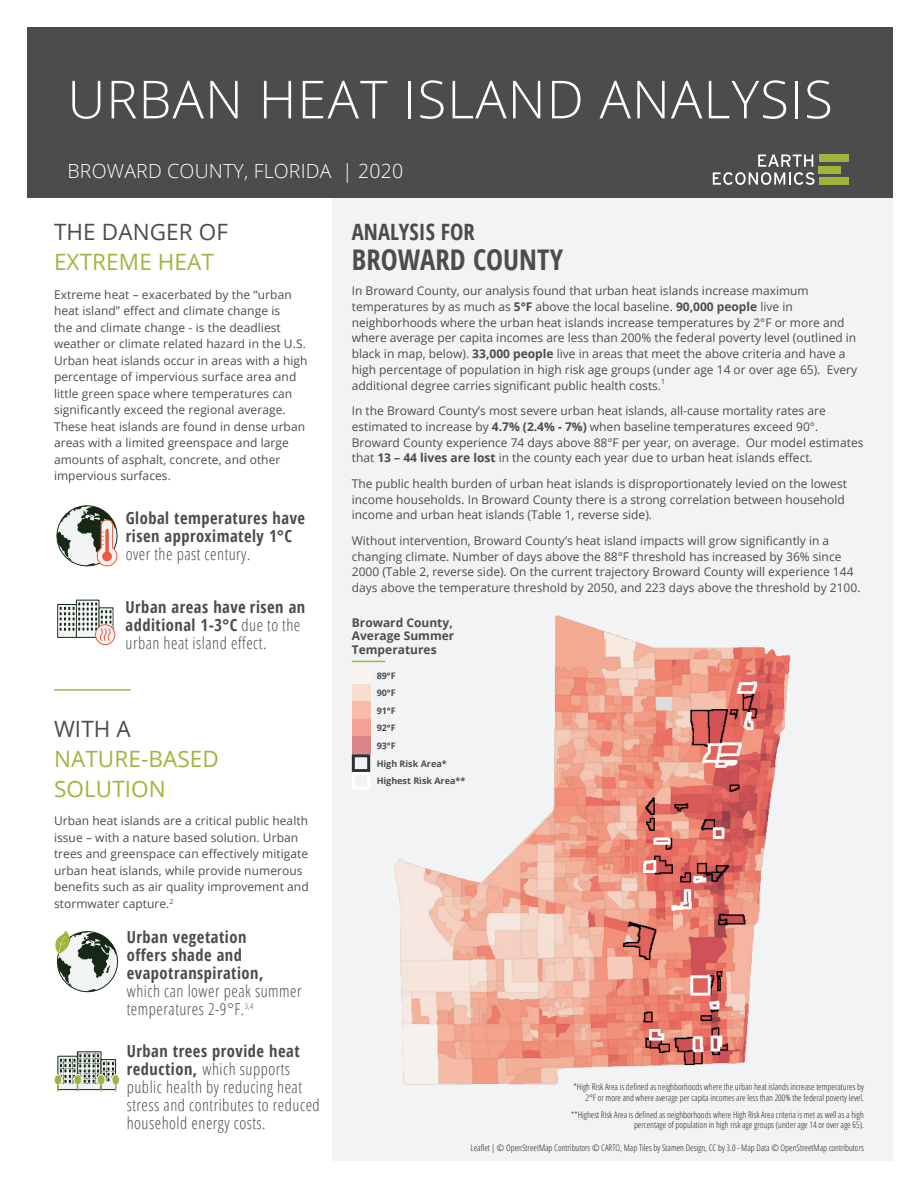
<style>
.page{position:relative;width:918px;height:1188px;background:#fff}
.page>*{position:absolute;margin:0;border:0;box-sizing:border-box;transform-origin:0 0}
.t1{font:300 52.5px "Open Sans";letter-spacing:.02em;color:#fff}
.t2{font:700 condensed 28.5px "Open Sans";letter-spacing:.005em;color:#4b4c4d}
.t3{font:22.5px/30px "Open Sans";letter-spacing:.005em;color:#a2b43a}
.t4{font:22.5px "Open Sans";letter-spacing:.005em;color:#4b4c4d}
.t5{font:700 condensed 22.5px "Open Sans";letter-spacing:.005em;color:#4b4c4d}
.t6{font:300 19.5px "Open Sans";letter-spacing:.01em;color:#fff}
.t7{font:300 condensed 16.5px/18px "Open Sans";letter-spacing:.03em;color:#4b4c4d}
.t8{font:700 condensed 16.5px/18px "Open Sans";letter-spacing:.03em;color:#4b4c4d}
.t9{font:12px/16.5px "Open Sans";color:#4b4c4d}
.t10{font:700 12px/13.5px "Open Sans";color:#4b4c4d}
.t11{font:300 condensed 9px/10.5px "Open Sans";color:#231f20;text-align:right}
.t12{font:700 9px/17.5px "Open Sans";color:#4b4c4d;text-align:justify}
.t13{font:7.05px "Open Sans";color:#4b4c4d}
.s1{font-weight:300}
.s2{font-weight:700}
</style>
<div class="page">
<div style="left:332px;top:194px;width:560px;height:967px;background:#f2f3f4"></div>
<div style="left:27px;top:27px;width:865px;height:171px;background:#4b4c4d"></div>
<svg style="left:713px;top:155px;width:102px;height:30px"></svg>
<div style="left:819px;top:154px;width:29px;height:8px;background:#a2b33a"></div>
<div style="left:819px;top:166px;width:22px;height:7px;background:#a2b33a"></div>
<div style="left:819px;top:177px;width:29px;height:8px;background:#a2b33a"></div>
<img style="left:351px;top:615px;width:440px;height:470px">
<hr style="left:55px;top:689px;width:75px;height:2px;background:#a2b43a">
<div style="left:57px;top:604px;width:20px;height:34px;border:1px solid #152915"></div>
<svg style="left:96px;top:625px;width:19px;height:20px"></svg>
<div style="left:95px;top:624px;width:20px;height:21px;border:1px solid #f0593c;border-radius:50%"></div>
<svg style="left:59px;top:602px;width:53px;height:40px"></svg>
<svg style="left:56px;top:505px;width:62px;height:62px"></svg>
<svg style="left:55px;top:930px;width:64px;height:63px"></svg>
<div style="left:54px;top:1075px;width:8px;height:10px;background:#a1b33b;border-radius:50%"></div>
<div style="left:54px;top:1074px;width:8px;height:11px;border:1px solid #f3f5f5;border-radius:50%"></div>
<div style="left:112px;top:1075px;width:7px;height:10px;background:#a1b33b;border-radius:50%"></div>
<div style="left:112px;top:1074px;width:8px;height:11px;border:1px solid #f3f5f5;border-radius:50%"></div>
<svg style="left:57px;top:1054px;width:59px;height:38px"></svg>
<div style="left:352px;top:666px;width:18px;height:18px;background:#faf4f1"></div>
<div style="left:352px;top:684px;width:18px;height:18px;background:#faddd1"></div>
<div style="left:352px;top:701px;width:18px;height:18px;background:#f8bbaa"></div>
<div style="left:352px;top:719px;width:18px;height:18px;background:#f5a296"></div>
<div style="left:352px;top:736px;width:18px;height:18px;background:#d98589"></div>
<hr style="left:353px;top:661px;width:32px;height:1px;background:#a2b43a">
<div style="left:352px;top:754px;width:18px;height:18px;border:3px solid #312f30"></div>
<div style="left:352px;top:772px;width:18px;height:18px;border:3px solid #fff"></div>
<h1 class="t1" style="left:68px;top:63px;width:767px">URBAN HEAT ISLAND ANALYSIS</h1>
<h3 class="t6" style="left:68px;top:158px;width:337px">BROWARD COUNTY, FLORIDA | 2020</h3>
<h3 class="t4" style="left:54px;top:216px;width:176px">THE DANGER OF</h3>
<h3 class="t3" style="left:54px;top:246px;width:162px">EXTREME HEAT</h3>
<p class="t9" style="left:54px;top:286px;width:255px">Extreme heat – exacerbated by the “urban heat island” effect and climate change is<br>the and climate change - is the deadliest weather or climate related hazard in the U.S.<br>Urban heat islands occur in areas with a high percentage of impervious surface area and little green space where temperatures can significantly exceed the regional average.<br>These heat islands are found in dense urban areas with a limited greenspace and large amounts of asphalt, concrete, and other impervious surfaces.</p>
<h3 class="t8" style="left:126px;top:509px;width:181px">Global temperatures have risen approximately 1°C</h3>
<h3 class="t7" style="left:126px;top:544px;width:126px">over the past century.</h3>
<h3 class="t8" style="left:125px;top:598px;width:181px">Urban areas have risen an additional 1-3°C <span class="s1">due to the urban heat island effect.</span></h3>
<h3 class="t4" style="left:54px;top:713px;width:78px">WITH A</h3>
<h3 class="t3" style="left:54px;top:743px;width:167px">NATURE-BASED<br>SOLUTION</h3>
<p class="t9" style="left:54px;top:812px;width:256px">Urban heat islands are a critical public health issue – with a nature based solution. Urban trees and greenspace can effectively mitigate urban heat islands, while provide numerous benefits such as air quality improvement and stormwater capture.<sup>2</sup></p>
<h3 class="t8" style="left:127px;top:928px;width:138px">Urban vegetation offers shade and evapotranspiration,</h3>
<h3 class="t7" style="left:127px;top:981px;width:176px">which can lower peak summer temperatures 2-9°F.<sup>3,4</sup></h3>
<h3 class="t7" style="left:127px;top:1042px;width:195px"><span class="s2">Urban trees provide heat reduction,</span> which supports public health by reducing heat stress and contributes to reduced household energy costs.</h3>
<h3 class="t5" style="left:352px;top:216px;width:125px">ANALYSIS FOR</h3>
<h2 class="t2" style="left:352px;top:239px;width:213px">BROWARD COUNTY</h2>
<p class="t9" style="left:352px;top:283px;width:507px;line-height:15.8px">In Broward County, our analysis found that urban heat islands increase maximum temperatures by as much as <span class="s2">5°F</span> above the local baseline. <span class="s2">90,000 people</span> live in neighborhoods where the urban heat islands increase temperatures by 2°F or more and where average per capita incomes are less than 200% the federal poverty level (outlined in black in map, below). <span class="s2">33,000 people</span> live in areas that meet the above criteria and have a high percentage of population in high risk age groups (under age 14 or over age 65). Every additional degree carries significant public health costs.</p>
<p class="t13" style="left:661px;top:377px;width:6px">1</p>
<p class="t9" style="left:352px;top:403px;width:513px;line-height:15.8px">In the Broward County’s most severe urban heat islands, all-cause mortality rates are estimated to increase by <span class="s2">4.7% (2.4% - 7%)</span> when baseline temperatures exceed 90°.<br>Broward County experience 74 days above 88°F per year, on average. Our model estimates that <span class="s2">13 – 44 lives are lost</span> in the county each year due to urban heat islands effect.</p>
<p class="t9" style="left:352px;top:475px;width:497px;line-height:15.8px">The public health burden of urban heat islands is disproportionately levied on the lowest income households. In Broward County there is a strong correlation between household income and urban heat islands (Table 1, reverse side).</p>
<p class="t9" style="left:352px;top:532px;width:510px;line-height:15.8px">Without intervention, Broward County’s heat island impacts will grow significantly in a changing climate. Number of days above the 88°F threshold has increased by 36% since 2000 (Table 2, reverse side). On the current trajectory Broward County will experience 144 days above the temperature threshold by 2050, and 223 days above the threshold by 2100.</p>
<p class="t10" style="left:352px;top:616px;width:104px">Broward County,<br>Average Summer<br>Temperatures</p>
<p class="t12" style="left:377px;top:666px;width:21px">89°F 90°F 91°F 92°F 93°F</p>
<p class="t12" style="left:377px;top:754px;width:90px">High Risk Area*<br>Highest Risk Area**</p>
<p class="t11" style="left:574px;top:1081px;width:292px">*High Risk Area is defined as neighborhoods where the urban heat islands increase temperatures by<br>2°F or more and where average per capita incomes are less than 200% the federal poverty level.</p>
<p class="t11" style="left:571px;top:1109px;width:294px">**Highest Risk Area is defined as neighborhoods where High Risk Area criteria is met as well as a high percentage of population in high risk age groups (under age 14 or over age 65).</p>
<p class="t11" style="left:471px;top:1142px;width:395px">Leaflet | © OpenStreetMap Contributors © CARTO, Map Tiles by Stamen Design, CC by 3.0 - Map Data © OpenStreetMap contributors</p>
</div>
